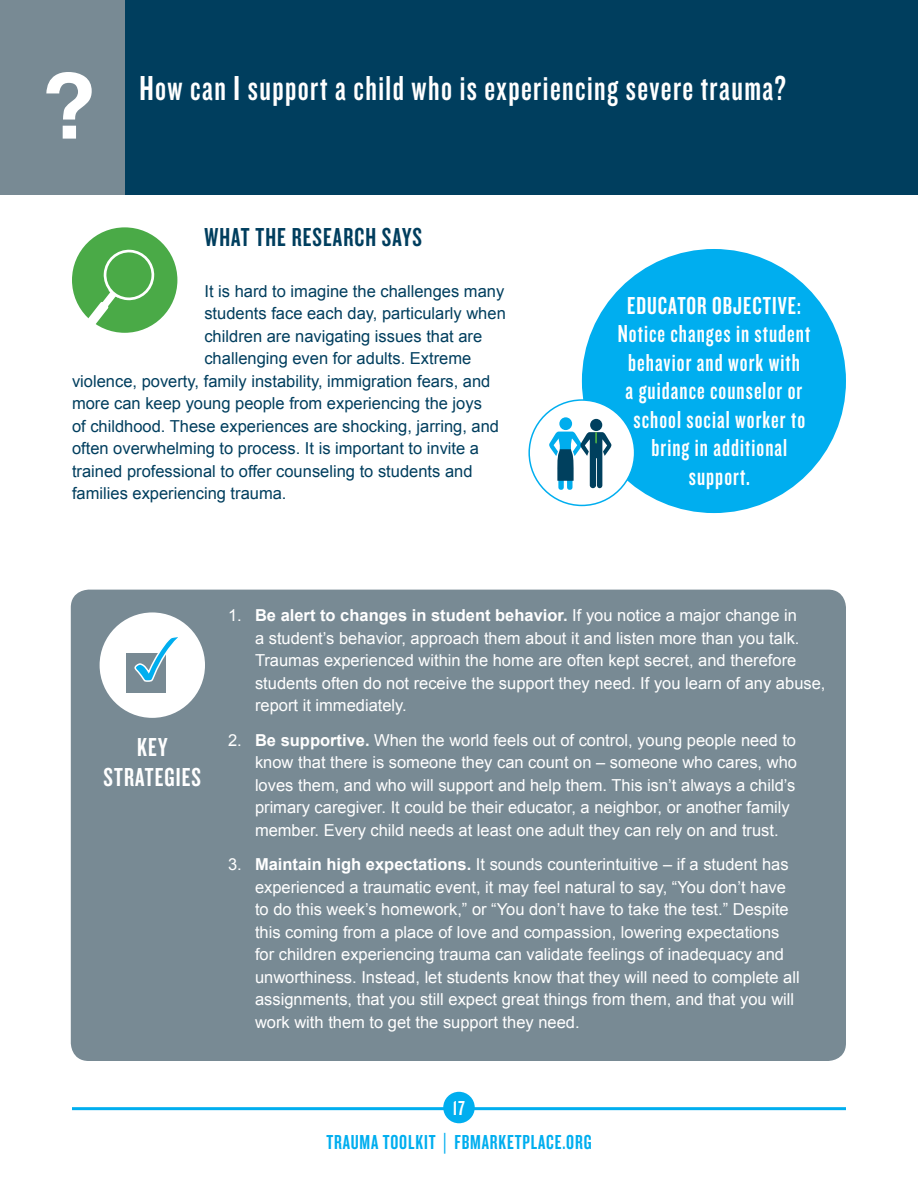
<style>
.page{position:relative;width:918px;height:1188px;background:#fff}
.page>*{position:absolute;margin:0;border:0;box-sizing:border-box;transform-origin:0 0}
.t1{font:36px "Knockout 48 Featherweight";letter-spacing:.04em;color:#fff}
.t2{font:27px "Knockout 48 Featherweight";letter-spacing:.04em;color:#003e5e}
.t3{font:27px "Knockout 48 Featherweight";letter-spacing:.04em;color:#fff}
.t4{font:25.5px/28.5px "Knockout 48 Featherweight";letter-spacing:.04em;color:#fff;text-align:center}
.t5{font:21px "Knockout 48 Featherweight";letter-spacing:.04em;color:#00aeef}
.t6{font:21px "Knockout 48 Featherweight";color:#fff}
.t7{font:16.5px/22.5px "Arial";color:#fff}
.t8{font:16.5px "Arial";color:#003e5e}
.s1{font-weight:700}
.s2{font-size:26.25px}
</style>
<div class="page">
<hr style="left:72px;top:1107px;width:774px;height:3px;background:#00aeef">
<div style="left:443px;top:1092px;width:32px;height:31px;background:#00aeef;border-radius:50%"></div>
<div style="left:0;top:0;width:918px;height:194px;background:#003e5e"></div>
<div style="left:72px;top:227px;width:105px;height:106px;background:#4aaa47;border-radius:50%"></div>
<svg style="left:72px;top:249px;width:84px;height:84px"></svg>
<div style="left:71px;top:590px;width:775px;height:471px;background:#788a94;border-radius:18px"></div>
<div style="left:100px;top:612px;width:105px;height:106px;background:#fff;border-radius:50%"></div>
<div style="left:127px;top:653px;width:39px;height:39px;background:#788a94"></div>
<svg style="left:134px;top:637px;width:44px;height:45px"></svg>
<div style="left:582px;top:249px;width:264px;height:264px;background:#00aeef;border-radius:50%"></div>
<div style="left:529px;top:400px;width:106px;height:105px;background:#fff;border-radius:50%"></div>
<div style="left:528px;top:399px;width:107px;height:107px;border:2px solid #00aeef;border-radius:50%"></div>
<div style="left:559px;top:417px;width:13px;height:13px;background:#00aded;border-radius:50%"></div>
<div style="left:590px;top:419px;width:12px;height:12px;background:#00405e;border-radius:50%"></div>
<svg style="left:549px;top:432px;width:62px;height:58px"></svg>
<div style="left:0;top:0;width:125px;height:194px;background:#788a94"></div>
<svg style="left:46px;top:72px;width:46px;height:67px"></svg>
<p class="t1" style="left:140px;top:66px;width:648px">How can I support a child who is experiencing severe trauma?</p>
<p class="t2" style="left:204px;top:221px;width:219px">WHAT THE RESEARCH SAYS</p>
<p class="t8" style="left:204px;top:280px;width:301px">It is hard to imagine the challenges many</p>
<p class="t8" style="left:204px;top:303px;width:303px">students face each day, particularly when</p>
<p class="t8" style="left:204px;top:325px;width:279px">children are navigating issues that are</p>
<p class="t8" style="left:204px;top:348px;width:268px">challenging even for adults. Extreme</p>
<p class="t8" style="left:72px;top:370px;width:420px">violence, poverty, family instability, immigration fears, and</p>
<p class="t8" style="left:72px;top:393px;width:411px">more can keep young people from experiencing the joys</p>
<p class="t8" style="left:72px;top:415px;width:429px">of childhood. These experiences are shocking, jarring, and</p>
<p class="t8" style="left:72px;top:438px;width:409px">often overwhelming to process. It is important to invite a</p>
<p class="t8" style="left:72px;top:460px;width:402px">trained professional to offer counseling to students and</p>
<p class="t8" style="left:72px;top:483px;width:216px">families experiencing trauma.</p>
<p class="t4" style="left:627px;top:290px;width:175px">EDUCATOR OBJECTIVE:</p>
<p class="t4" style="left:618px;top:319px;width:194px">Notice changes in student behavior and work with</p>
<p class="t4" style="left:626px;top:376px;width:178px">a guidance counselor or</p>
<p class="t4" style="left:634px;top:404px;width:173px">school social worker to</p>
<p class="t4" style="left:652px;top:433px;width:137px">bring in additional</p>
<p class="t4" style="left:689px;top:461px;width:63px">support.</p>
<p class="t3" style="left:137px;top:731px;width:32px">KEY</p>
<p class="t3" style="left:104px;top:761px;width:99px">STRATEGIES</p>
<p class="t7" style="left:255px;top:604px;width:572px;text-indent:-27px">1. <span class="s1">Be alert to changes in student behavior.</span> If you notice a major change in<br>a student’s behavior, approach them about it and listen more than you talk.<br>Traumas experienced within the home are often kept secret, and therefore students often do not receive the support they need. If you learn of any abuse, report it immediately.</p>
<p class="t7" style="left:255px;top:729px;width:544px;text-indent:-27px">2. <span class="s1">Be supportive.</span> When the world feels out of control, young people need to know that there is someone they can count on – someone who cares, who loves them, and who will support and help them. This isn’t always a child’s primary caregiver. It could be their educator, a neighbor, or another family member. Every child needs at least one adult they can rely on and trust.</p>
<p class="t7" style="left:255px;top:853px;width:546px;text-indent:-27px">3. <span class="s1">Maintain high expectations.</span> It sounds counterintuitive – if a student has experienced a traumatic event, it may feel natural to say, “You don’t have to do this week’s homework,” or “You don’t have to take the test.” Despite this coming from a place of love and compassion, lowering expectations for children experiencing trauma can validate feelings of inadequacy and unworthiness. Instead, let students know that they will need to complete all assignments, that you still expect great things from them, and that you will work with them to get the support they need.</p>
<p class="t6" style="left:453px;top:1095px;width:14px">17</p>
<p class="t5" style="left:326px;top:1130px;width:267px">TRAUMA TOOLKIT <span class="s2">|</span> FBMARKETPLACE.ORG</p>
</div>
